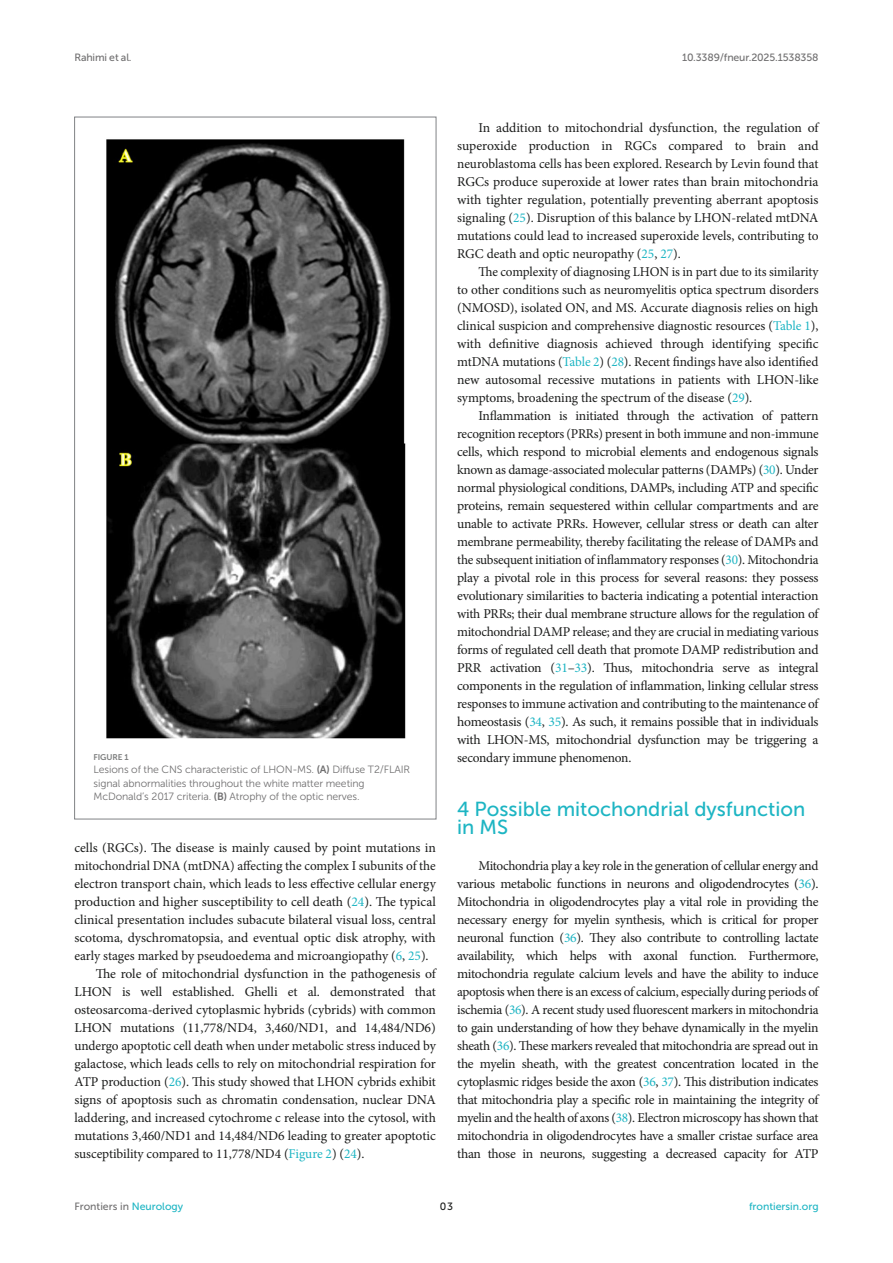
<style>
.page{position:relative;width:893px;height:1263px;background:#fff}
.page>*{position:absolute;margin:0;border:0;box-sizing:border-box;transform-origin:0 0}
.HEAD_1{font:20.25px/18px "Museo Sans 500";color:#1db5c3}
.TEXT{font:13.5px/18px "Minion Pro";letter-spacing:-.01em;color:#1b1c1b;text-align:justify}
.FIG_LEG{font:10.5px/13.5px "Museo Sans 300";letter-spacing:-.01em;color:#706f70}
.t1{font:10.5px "Museo Sans 500";letter-spacing:-.015em;color:#706f70}
.t2{font:10.5px "Museo Sans 500";color:#1db5c3}
.t3{font:10.5px "Museo Sans 500";color:#1b1c1b}
.FIG_HD{font:8.25px "Museo Sans 700";letter-spacing:-.01em;color:#7e7f7f}
.s1{font-family:"Museo Sans 700"}
.s2{color:#1db5c3}
</style>
<div class="page">
<img style="left:106px;top:139px;width:300px;height:600px">
<p class="t1" style="left:74px;top:51px;width:59px">Rahimi et al.</p>
<p class="t1" style="left:682px;top:51px;width:138px">10.3389/fneur.2025.1538358</p>
<p class="FIG_HD" style="left:94px;top:752px;width:37px">FIGURE 1</p>
<p class="FIG_LEG" style="left:94px;top:763px;width:318px">Lesions of the CNS characteristic of LHON-MS. <span class="s1">(A)</span> Diffuse T2/FLAIR signal abnormalities throughout the white matter meeting<br>McDonald’s 2017 criteria. <span class="s1">(B)</span> Atrophy of the optic nerves.</p>
<p class="TEXT" style="left:74px;top:839px;width:363px">cells (RGCs). The disease is mainly caused by point mutations in mitochondrial DNA (mtDNA) affecting the complex I subunits of the electron transport chain, which leads to less effective cellular energy production and higher susceptibility to cell death (<span class="s2">24</span>). The typical clinical presentation includes subacute bilateral visual loss, central scotoma, dyschromatopsia, and eventual optic disk atrophy, with early stages marked by pseudoedema and microangiopathy (<span class="s2">6</span>, <span class="s2">25</span>).</p>
<p class="TEXT" style="left:74px;top:965px;width:363px;text-indent:21px">The role of mitochondrial dysfunction in the pathogenesis of LHON is well established. Ghelli et al. demonstrated that osteosarcoma-derived cytoplasmic hybrids (cybrids) with common LHON mutations (11,778/ND4, 3,460/ND1, and 14,484/ND6) undergo apoptotic cell death when under metabolic stress induced by galactose, which leads cells to rely on mitochondrial respiration for ATP production (<span class="s2">26</span>). This study showed that LHON cybrids exhibit signs of apoptosis such as chromatin condensation, nuclear DNA laddering, and increased cytochrome c release into the cytosol, with mutations 3,460/ND1 and 14,484/ND6 leading to greater apoptotic susceptibility compared to 11,778/ND4 (<span class="s2">Figure 2</span>) (<span class="s2">24</span>).</p>
<p class="TEXT" style="left:457px;top:119px;width:363px;text-indent:21px">In addition to mitochondrial dysfunction, the regulation of superoxide production in RGCs compared to brain and neuroblastoma cells has been explored. Research by Levin found that RGCs produce superoxide at lower rates than brain mitochondria with tighter regulation, potentially preventing aberrant apoptosis signaling (<span class="s2">25</span>). Disruption of this balance by LHON-related mtDNA mutations could lead to increased superoxide levels, contributing to RGC death and optic neuropathy (<span class="s2">25</span>, <span class="s2">27</span>).</p>
<p class="TEXT" style="left:457px;top:263px;width:363px;text-indent:21px">The complexity of diagnosing LHON is in part due to its similarity to other conditions such as neuromyelitis optica spectrum disorders (NMOSD), isolated ON, and MS. Accurate diagnosis relies on high clinical suspicion and comprehensive diagnostic resources (<span class="s2">Table 1</span>), with definitive diagnosis achieved through identifying specific mtDNA mutations (<span class="s2">Table 2</span>) (<span class="s2">28</span>). Recent findings have also identified new autosomal recessive mutations in patients with LHON-like symptoms, broadening the spectrum of the disease (<span class="s2">29</span>).</p>
<p class="TEXT" style="left:457px;top:407px;width:363px;text-indent:21px">Inflammation is initiated through the activation of pattern recognition receptors (PRRs) present in both immune and non-immune cells, which respond to microbial elements and endogenous signals known as damage-associated molecular patterns (DAMPs) (<span class="s2">30</span>). Under normal physiological conditions, DAMPs, including ATP and specific proteins, remain sequestered within cellular compartments and are unable to activate PRRs. However, cellular stress or death can alter membrane permeability, thereby facilitating the release of DAMPs and the subsequent initiation of inflammatory responses (<span class="s2">30</span>). Mitochondria play a pivotal role in this process for several reasons: they possess evolutionary similarities to bacteria indicating a potential interaction with PRRs; their dual membrane structure allows for the regulation of mitochondrial DAMP release; and they are crucial in mediating various forms of regulated cell death that promote DAMP redistribution and PRR activation (<span class="s2">31</span>–<span class="s2">33</span>). Thus, mitochondria serve as integral components in the regulation of inflammation, linking cellular stress responses to immune activation and contributing to the maintenance of homeostasis (<span class="s2">34</span>, <span class="s2">35</span>). As such, it remains possible that in individuals with LHON-MS, mitochondrial dysfunction may be triggering a secondary immune phenomenon.</p>
<p class="HEAD_1" style="left:457px;top:800px;width:350px">4 Possible mitochondrial dysfunction in MS</p>
<p class="TEXT" style="left:457px;top:857px;width:363px;text-indent:21px">Mitochondria play a key role in the generation of cellular energy and various metabolic functions in neurons and oligodendrocytes (<span class="s2">36</span>).<br>Mitochondria in oligodendrocytes play a vital role in providing the necessary energy for myelin synthesis, which is critical for proper neuronal function (<span class="s2">36</span>). They also contribute to controlling lactate availability, which helps with axonal function. Furthermore, mitochondria regulate calcium levels and have the ability to induce apoptosis when there is an excess of calcium, especially during periods of ischemia (<span class="s2">36</span>). A recent study used fluorescent markers in mitochondria to gain understanding of how they behave dynamically in the myelin sheath (<span class="s2">36</span>). These markers revealed that mitochondria are spread out in the myelin sheath, with the greatest concentration located in the cytoplasmic ridges beside the axon (<span class="s2">36</span>, <span class="s2">37</span>). This distribution indicates that mitochondria play a specific role in maintaining the integrity of myelin and the health of axons (<span class="s2">38</span>). Electron microscopy has shown that mitochondria in oligodendrocytes have a smaller cristae surface area than those in neurons, suggesting a decreased capacity for ATP</p>
<p class="t1" style="left:74px;top:1200px;width:110px">Frontiers in <span class="s2">Neurology</span></p>
<p class="t3" style="left:440px;top:1200px;width:15px">03</p>
<p class="t2" style="left:749px;top:1200px;width:71px">frontiersin.org</p>
</div>
